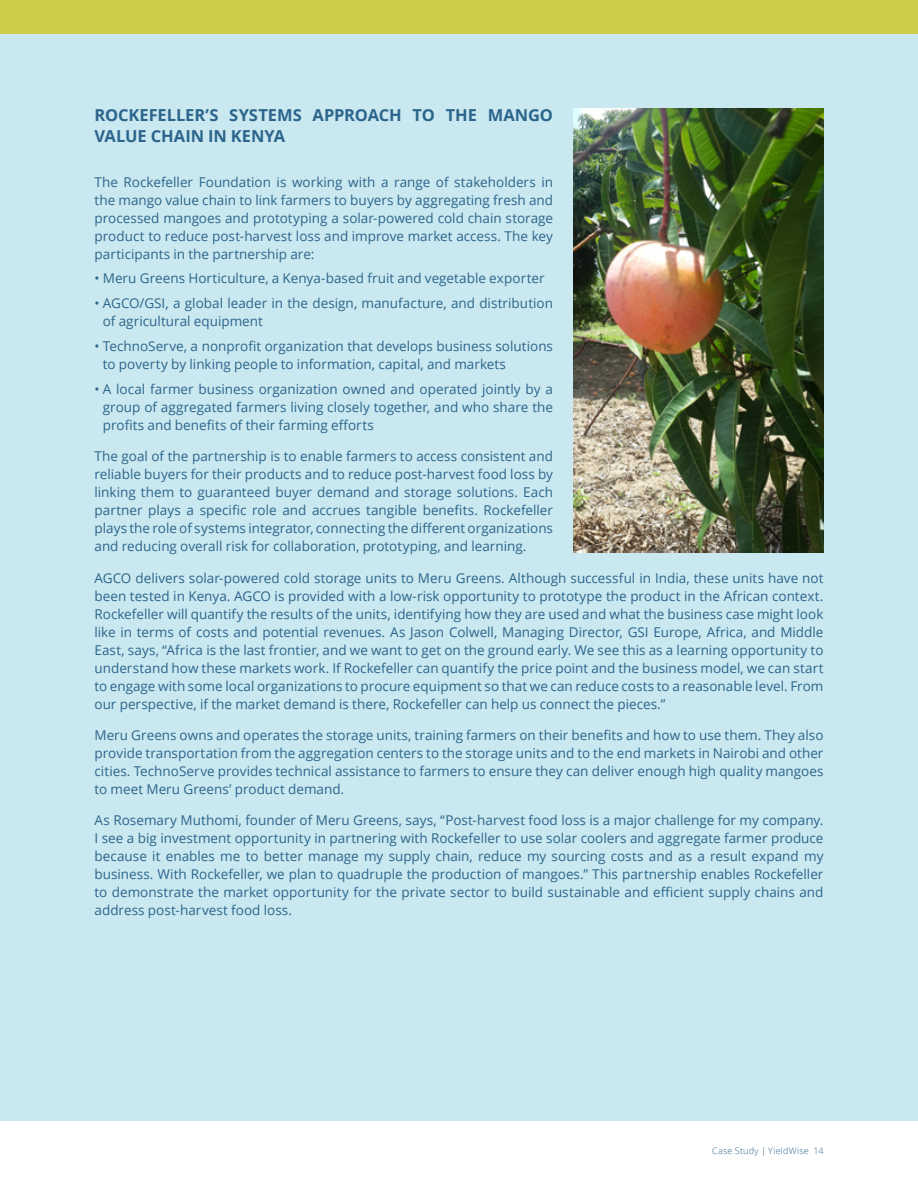
<style>
.page{position:relative;width:918px;height:1188px;background:#fff}
.page>*{position:absolute;margin:0;border:0;box-sizing:border-box;transform-origin:0 0}
.t1{font:700 16.5px/21px "Open Sans";letter-spacing:-.005em;color:#2c658b}
.t2{font:13.5px/18px "Open Sans";color:#2c658b;text-align:justify}
.t3{font:300 9px "Open Sans";letter-spacing:.03em;color:#2c658b}
</style>
<div class="page">
<div style="left:0;top:0;width:918px;height:34px;background:#cbcc49"></div>
<div style="left:0;top:34px;width:918px;height:1086px;background:#cae8f0"></div>
<img style="left:573px;top:108px;width:251px;height:445px">
<p class="t1" style="left:94px;top:104px;width:460px">ROCKEFELLER’S SYSTEMS APPROACH TO THE MANGO<br>VALUE CHAIN IN KENYA</p>
<p class="t2" style="left:94px;top:172px;width:460px">The Rockefeller Foundation is working with a range of stakeholders in the mango value chain to link farmers to buyers by aggregating fresh and processed mangoes and prototyping a solar-powered cold chain storage product to reduce post-harvest loss and improve market access. The key participants in the partnership are:</p>
<p class="t2" style="left:94px;top:269px;width:452px">• Meru Greens Horticulture, a Kenya-based fruit and vegetable exporter</p>
<p class="t2" style="left:103px;top:294px;width:452px;text-indent:-8px">• AGCO/GSI, a global leader in the design, manufacture, and distribution of agricultural equipment</p>
<p class="t2" style="left:103px;top:337px;width:452px;text-indent:-8px">• TechnoServe, a nonprofit organization that develops business solutions to poverty by linking people to information, capital, and markets</p>
<p class="t2" style="left:103px;top:379px;width:452px;text-indent:-8px">• A local farmer business organization owned and operated jointly by a group of aggregated farmers living closely together, and who share the profits and benefits of their farming efforts</p>
<p class="t2" style="left:94px;top:447px;width:460px">The goal of the partnership is to enable farmers to access consistent and reliable buyers for their products and to reduce post-harvest food loss by linking them to guaranteed buyer demand and storage solutions. Each partner plays a specific role and accrues tangible benefits. Rockefeller plays the role of systems integrator, connecting the different organizations and reducing overall risk for collaboration, prototyping, and learning.</p>
<p class="t2" style="left:94px;top:568px;width:731px">AGCO delivers solar-powered cold storage units to Meru Greens. Although successful in India, these units have not been tested in Kenya. AGCO is provided with a low-risk opportunity to prototype the product in the African context.<br>Rockefeller will quantify the results of the units, identifying how they are used and what the business case might look like in terms of costs and potential revenues. As Jason Colwell, Managing Director, GSI Europe, Africa, and Middle East, says, “Africa is the last frontier, and we want to get on the ground early. We see this as a learning opportunity to understand how these markets work. If Rockefeller can quantify the price point and the business model, we can start to engage with some local organizations to procure equipment so that we can reduce costs to a reasonable level. From our perspective, if the market demand is there, Rockefeller can help us connect the pieces.”</p>
<p class="t2" style="left:94px;top:726px;width:731px">Meru Greens owns and operates the storage units, training farmers on their benefits and how to use them. They also provide transportation from the aggregation centers to the storage units and to the end markets in Nairobi and other cities. TechnoServe provides technical assistance to farmers to ensure they can deliver enough high quality mangoes to meet Meru Greens’ product demand.</p>
<p class="t2" style="left:94px;top:811px;width:730px">As Rosemary Muthomi, founder of Meru Greens, says, “Post-harvest food loss is a major challenge for my company.<br>I see a big investment opportunity in partnering with Rockefeller to use solar coolers and aggregate farmer produce because it enables me to better manage my supply chain, reduce my sourcing costs and as a result expand my business. With Rockefeller, we plan to quadruple the production of mangoes.” This partnership enables Rockefeller to demonstrate the market opportunity for the private sector to build sustainable and efficient supply chains and address post-harvest food loss.</p>
<p class="t3" style="left:712px;top:1145px;width:113px">Case Study | YieldWise 14</p>
</div>
